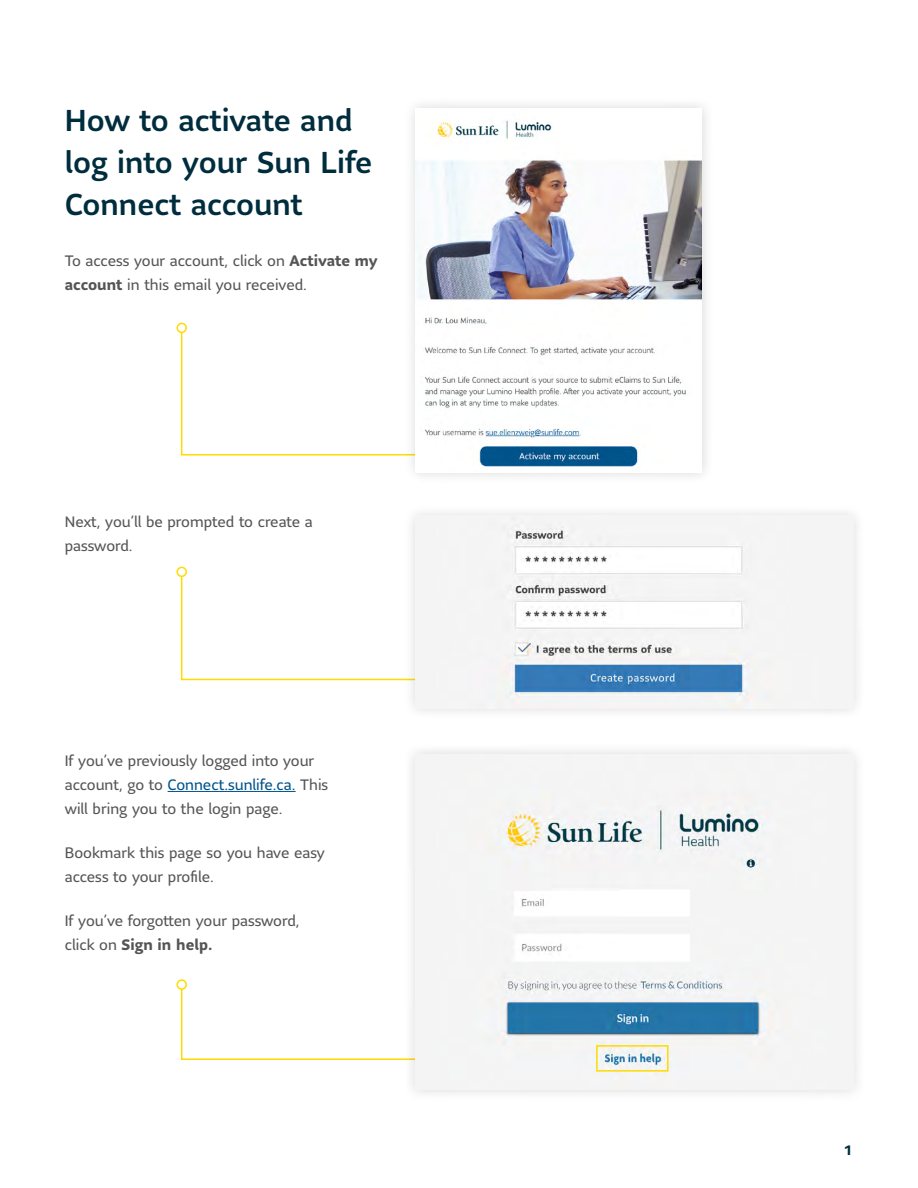
<style>
.page{position:relative;width:918px;height:1188px;background:#fff}
.page>*{position:absolute;margin:0;border:0;box-sizing:border-box;transform-origin:0 0}
.Headings{font:500 30px/42px "Sun Life Sans";color:#002d3d}
.body_copy{font:15px/24px "Sun Life Sans";color:#555}
.t1{font:700 13.5px "Sun Life Sans";color:#002d3d}
.s1{font-weight:700}
.s2{color:#00548b}
</style>
<div class="page">
<svg style="left:180px;top:324px;width:223px;height:132px"></svg>
<hr style="left:168px;top:791px;width:128px;height:1px;background:#00548b">
<svg style="left:180px;top:574px;width:223px;height:107px"></svg>
<svg style="left:180px;top:987px;width:223px;height:73px"></svg>
<div style="left:176px;top:567px;width:11px;height:10px;border:2px solid #ffdb00;border-radius:50%"></div>
<div style="left:176px;top:979px;width:11px;height:11px;border:2px solid #ffdb00;border-radius:50%"></div>
<div style="left:403px;top:95px;width:312px;height:390px;background:#000;opacity:.15"></div>
<img style="left:416px;top:108px;width:286px;height:364px">
<div style="left:403px;top:503px;width:463px;height:218px;background:#f4f4f4"></div>
<img style="left:501px;top:518px;width:253px;height:190px">
<div style="left:403px;top:742px;width:463px;height:360px;background:#f4f4f4"></div>
<img style="left:490px;top:806px;width:275px;height:269px">
<div style="left:596px;top:1045px;width:73px;height:27px;border:2px solid #ffdb00"></div>
<div style="left:177px;top:323px;width:9px;height:9px;background:#fff;border-radius:50%"></div>
<div style="left:176px;top:323px;width:11px;height:10px;border:2px solid #ffdb00;border-radius:50%"></div>
<p class="Headings" style="left:65px;top:99px;width:309px">How to activate and log into your Sun Life<br>Connect account</p>
<p class="body_copy" style="left:65px;top:248px;width:314px">To access your account, click on <span class="s1">Activate my account</span> in this email you received.</p>
<p class="body_copy" style="left:65px;top:510px;width:250px">Next, you’ll be prompted to create a password.</p>
<p class="body_copy" style="left:65px;top:748px;width:265px">If you’ve previously logged into your account, go to <span class="s2">Connect.sunlife.ca.</span> This will bring you to the login page.</p>
<p class="body_copy" style="left:65px;top:841px;width:261px">Bookmark this page so you have easy access to your profile.</p>
<p class="body_copy" style="left:65px;top:909px;width:236px">If you’ve forgotten your password, click on <span class="s1">Sign in help.</span></p>
<p class="t1" style="left:844px;top:1141px;width:10px">1</p>
</div>
